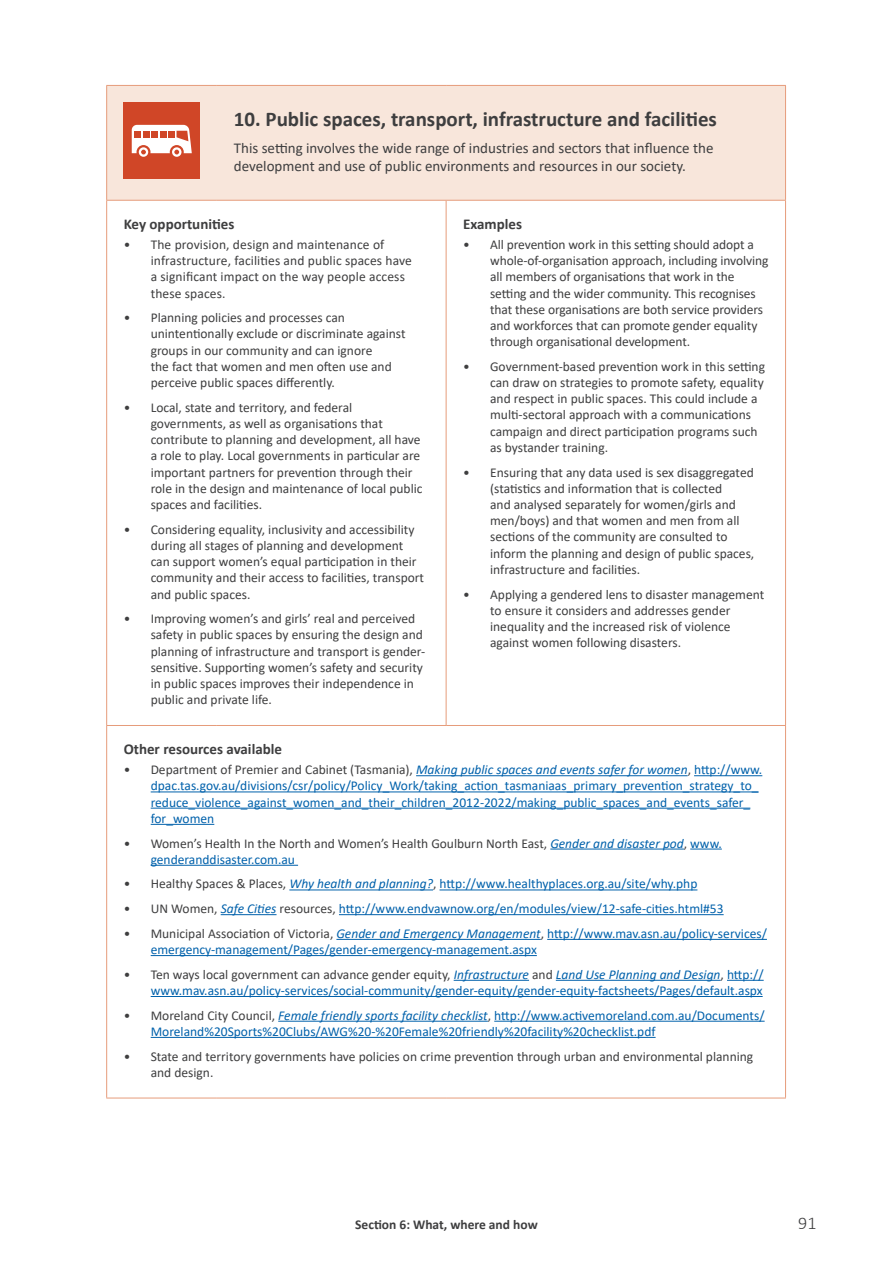
<style>
.page{position:relative;width:893px;height:1263px;background:#fff}
.page>*{position:absolute;margin:0;border:0;box-sizing:border-box;transform-origin:0 0}
.t1{font:700 21px "Calibri";color:#3e3e3f}
.t2{font:300 18px "Calibri";color:#3e3e3f}
.t3{font:15px/18px "Calibri";color:#3e3e3f}
.t4{font:700 15px "Calibri";color:#3e3e3f}
.t5{font:13.5px/16.2px "Calibri";color:#3e3e3f}
.t6{font:13.5px/16.2px "Calibri";color:#0161ab}
.t7{font:700 13.5px "Calibri";color:#3e3e3f}
.s1{color:#3e3e3f}
.s2{font-style:italic}
.s3{font-style:italic;color:#0161ab}
.s4{color:#0161ab}
</style>
<div class="page">
<div style="left:107px;top:86px;width:678px;height:114px;background:#f8e6db"></div>
<hr style="left:106px;top:86px;width:1px;height:114px;background:#e69c7b">
<hr style="left:106px;top:85px;width:111px;height:1px;background:#e69c7b">
<hr style="left:217px;top:85px;width:229px;height:1px;background:#e69c7b">
<hr style="left:446px;top:85px;width:340px;height:1px;background:#e69c7b">
<hr style="left:785px;top:86px;width:1px;height:114px;background:#e69c7b">
<hr style="left:106px;top:201px;width:1px;height:524px;background:#e69c7b">
<hr style="left:106px;top:200px;width:111px;height:1px;background:#e69c7b">
<hr style="left:217px;top:200px;width:229px;height:1px;background:#e69c7b">
<hr style="left:446px;top:200px;width:340px;height:1px;background:#e69c7b">
<hr style="left:446px;top:201px;width:1px;height:524px;background:#e69c7b">
<hr style="left:785px;top:201px;width:1px;height:524px;background:#e69c7b">
<hr style="left:106px;top:726px;width:1px;height:372px;background:#e69c7b">
<hr style="left:106px;top:725px;width:111px;height:1px;background:#e69c7b">
<hr style="left:217px;top:725px;width:229px;height:1px;background:#e69c7b">
<hr style="left:446px;top:725px;width:340px;height:1px;background:#e69c7b">
<hr style="left:785px;top:726px;width:1px;height:372px;background:#e69c7b">
<hr style="left:106px;top:1098px;width:111px;height:1px;background:#e69c7b">
<hr style="left:217px;top:1098px;width:229px;height:1px;background:#e69c7b">
<hr style="left:446px;top:1098px;width:340px;height:1px;background:#e69c7b">
<div style="left:123px;top:102px;width:77px;height:77px;background:#d04627"></div>
<svg style="left:131px;top:124px;width:61px;height:33px"></svg>
<hr style="left:416px;top:775px;width:272px;height:1px;background:#0161ab">
<hr style="left:694px;top:775px;width:68px;height:1px;background:#0161ab">
<hr style="left:151px;top:791px;width:607px;height:1px;background:#0161ab">
<hr style="left:151px;top:808px;width:599px;height:1px;background:#0161ab">
<hr style="left:151px;top:824px;width:63px;height:1px;background:#0161ab">
<hr style="left:550px;top:849px;width:134px;height:1px;background:#0161ab">
<hr style="left:690px;top:849px;width:32px;height:1px;background:#0161ab">
<hr style="left:151px;top:865px;width:147px;height:1px;background:#0161ab">
<hr style="left:289px;top:889px;width:144px;height:1px;background:#0161ab">
<hr style="left:439px;top:889px;width:258px;height:1px;background:#0161ab">
<hr style="left:221px;top:914px;width:56px;height:1px;background:#0161ab">
<hr style="left:339px;top:914px;width:385px;height:1px;background:#0161ab">
<hr style="left:336px;top:939px;width:205px;height:1px;background:#0161ab">
<hr style="left:547px;top:939px;width:220px;height:1px;background:#0161ab">
<hr style="left:151px;top:955px;width:386px;height:1px;background:#0161ab">
<hr style="left:454px;top:980px;width:75px;height:1px;background:#0161ab">
<hr style="left:556px;top:980px;width:165px;height:1px;background:#0161ab">
<hr style="left:727px;top:980px;width:37px;height:1px;background:#0161ab">
<hr style="left:151px;top:996px;width:612px;height:1px;background:#0161ab">
<hr style="left:278px;top:1021px;width:210px;height:1px;background:#0161ab">
<hr style="left:494px;top:1021px;width:271px;height:1px;background:#0161ab">
<hr style="left:151px;top:1037px;width:505px;height:1px;background:#0161ab">
<h3 class="t1" style="left:234px;top:104px;width:485px">10. Public spaces, transport, infrastructure and facilities</h3>
<p class="t3" style="left:234px;top:138px;width:481px">This setting involves the wide range of industries and sectors that influence the development and use of public environments and resources in our society.</p>
<h4 class="t4" style="left:124px;top:213px;width:112px">Key opportunities</h4>
<p class="t5" style="left:151px;top:236px;width:263px;text-indent:-27px">• The provision, design and maintenance of infrastructure, facilities and public spaces have a significant impact on the way people access these spaces.</p>
<p class="t5" style="left:151px;top:309px;width:256px;text-indent:-27px">• Planning policies and processes can unintentionally exclude or discriminate against groups in our community and can ignore<br>the fact that women and men often use and perceive public spaces differently.</p>
<p class="t5" style="left:151px;top:399px;width:273px;text-indent:-27px">• Local, state and territory, and federal governments, as well as organisations that contribute to planning and development, all have a role to play. Local governments in particular are important partners for prevention through their role in the design and maintenance of local public spaces and facilities.</p>
<p class="t5" style="left:151px;top:521px;width:275px;text-indent:-27px">• Considering equality, inclusivity and accessibility during all stages of planning and development can support women’s equal participation in their community and their access to facilities, transport and public spaces.</p>
<p class="t5" style="left:151px;top:610px;width:276px;text-indent:-27px">• Improving women’s and girls’ real and perceived safety in public spaces by ensuring the design and planning of infrastructure and transport is gender&shy;sensitive. Supporting women’s safety and security in public spaces improves their independence in public and private life.</p>
<h4 class="t4" style="left:463px;top:213px;width:60px">Examples</h4>
<p class="t5" style="left:490px;top:236px;width:280px;text-indent:-27px">• All prevention work in this setting should adopt a whole-of-organisation approach, including involving all members of organisations that work in the setting and the wider community. This recognises that these organisations are both service providers and workforces that can promote gender equality through organisational development.</p>
<p class="t5" style="left:490px;top:358px;width:276px;text-indent:-27px">• Government-based prevention work in this setting can draw on strategies to promote safety, equality and respect in public spaces. This could include a multi-sectoral approach with a communications campaign and direct participation programs such as bystander training.</p>
<p class="t5" style="left:490px;top:464px;width:266px;text-indent:-27px">• Ensuring that any data used is sex disaggregated (statistics and information that is collected<br>and analysed separately for women/girls and men/boys) and that women and men from all sections of the community are consulted to inform the planning and design of public spaces, infrastructure and facilities.</p>
<p class="t5" style="left:490px;top:586px;width:276px;text-indent:-27px">• Applying a gendered lens to disaster management to ensure it considers and addresses gender inequality and the increased risk of violence against women following disasters.</p>
<h4 class="t4" style="left:124px;top:738px;width:160px">Other resources available</h4>
<p class="t6" style="left:151px;top:761px;width:613px;text-indent:-27px"><span class="s1">• Department of Premier and Cabinet (Tasmania),</span> <span class="s2">Making public spaces and events safer for women</span><span class="s1">,</span> http://www. dpac.tas.gov.au/divisions/csr/policy/Policy_Work/taking_action_tasmaniaas_primary_prevention_strategy_to_ reduce_violence_against_women_and_their_children_2012-2022/making_public_spaces_and_events_safer_ for_women</p>
<p class="t5" style="left:151px;top:834px;width:573px;text-indent:-27px">• Women’s Health In the North and Women’s Health Goulburn North East, <span class="s3">Gender and disaster pod</span>, <span class="s4">www. genderanddisaster.com.au</span></p>
<p class="t6" style="left:124px;top:875px;width:575px"><span class="s1">• Healthy Spaces &amp; Places,</span> <span class="s2">Why health and planning?</span><span class="s1">,</span> http://www.healthyplaces.org.au/site/why.php</p>
<p class="t6" style="left:124px;top:900px;width:601px"><span class="s1">• UN Women,</span> <span class="s2">Safe Cities</span> <span class="s1">resources,</span> http://www.endvawnow.org/en/modules/view/12-safe-cities.html#53</p>
<p class="t6" style="left:151px;top:925px;width:618px;text-indent:-27px"><span class="s1">• Municipal Association of Victoria,</span> <span class="s2">Gender and Emergency Management</span><span class="s1">,</span> http://www.mav.asn.au/policy-services/ emergency-management/Pages/gender-emergency-management.aspx</p>
<p class="t6" style="left:124px;top:966px;width:641px;text-align:right"><span class="s1">• Ten ways local government can advance gender equity,</span> <span class="s2">Infrastructure</span> <span class="s1">and</span> <span class="s2">Land Use Planning and Design</span><span class="s1">,</span> http:// www.mav.asn.au/policy-services/social-community/gender-equity/gender-equity-factsheets/Pages/default.aspx</p>
<p class="t6" style="left:151px;top:1007px;width:615px;text-indent:-27px"><span class="s1">• Moreland City Council,</span> <span class="s2">Female friendly sports facility checklist</span><span class="s1">,</span> http://www.activemoreland.com.au/Documents/<br>Moreland%20Sports%20Clubs/AWG%20-%20Female%20friendly%20facility%20checklist.pdf</p>
<p class="t5" style="left:151px;top:1048px;width:604px;text-indent:-27px">• State and territory governments have policies on crime prevention through urban and environmental planning and design.</p>
<p class="t7" style="left:355px;top:1215px;width:184px">Section 6: What, where and how</p>
<h2 class="t2" style="left:798px;top:1212px;width:20px">91</h2>
</div>
